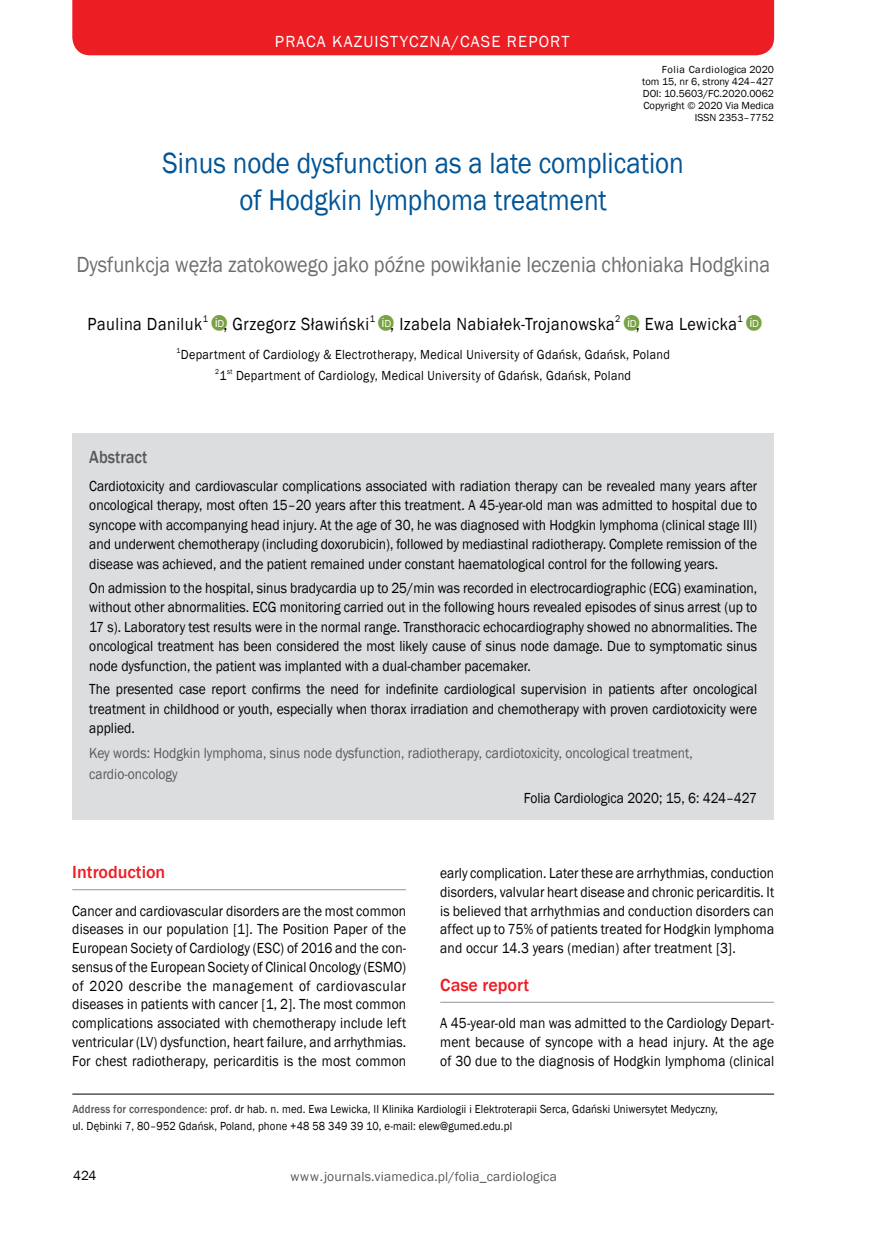
<style>
.page{position:relative;width:872px;height:1234px;background:#fff}
.page>*{position:absolute;margin:0;border:0;box-sizing:border-box;transform-origin:0 0}
.t1{font:36px "Franklin Gothic";color:#79a342}
.t2{font:30px/36.6px "Franklin Gothic";color:#005496;text-align:center;scale:.9 1}
.t3{font:22.5px "Franklin Gothic";color:#6d6e71;scale:.9 1}
.t4{font:18px "Franklin Gothic";letter-spacing:.03em;color:#000;scale:.9 1}
.t5{font:500 18px "Franklin Gothic";color:#ed1d24}
.t6{font:500 18px "Franklin Gothic";color:#58595b;scale:.9 1}
.t7{font:16.5px "Franklin Gothic";letter-spacing:.07em;color:#fff}
.t8{font:15px/18.8px "Franklin Gothic";color:#000;text-align:justify;scale:.9 1}
.t9{font:15px/20.5px "Franklin Gothic";color:#58595b;scale:.9 1}
.t10{font:13.5px "Franklin Gothic";letter-spacing:.025em;color:#000;scale:.9 1}
.t11{font:13.5px "Franklin Gothic";letter-spacing:.01em;color:#58595b}
.t12{font:13.5px "Franklin Gothic";letter-spacing:.025em;color:#000}
.t13{font:12px/16.5px "Franklin Gothic";letter-spacing:.01em;color:#000;scale:.9 1}
.t14{font:10.5px/12px "Franklin Gothic";color:#000;text-align:right}
.t15{font:9.9px "Franklin Gothic";color:#000;scale:.9 1}
.t16{font:7.35px "Franklin Gothic";color:#000;scale:.9 1}
.s1{font-size:36px;color:#79a342}
.s2{font-weight:500;color:#58595b}
</style>
<div class="page">
<div style="left:72px;top:0;width:702px;height:55px;background:#ed1d24"></div>
<hr style="left:72px;top:1093px;width:702px;height:1px;background:#000">
<div style="left:72px;top:433px;width:702px;height:386px;background:#dcddde"></div>
<hr style="left:72px;top:889px;width:334px;height:1px;background:#939598">
<hr style="left:440px;top:1001px;width:334px;height:1px;background:#939598">
<p class="t7" style="left:275px;top:31px;width:296px">PRACA KAZUISTYCZNA/CASE REPORT</p>
<p class="t14" style="left:642px;top:64px;width:133px">Folia Cardiologica 2020 tom 15, nr 6, strony 424–427<br>DOI: 10.5603/FC.2020.0062<br>Copyright © 2020 Via Medica<br>ISSN 2353–7752</p>
<h2 class="t2" style="left:163px;top:146px;width:581px">Sinus node dysfunction as a late complication of Hodgkin lymphoma treatment</h2>
<h3 class="t3" style="left:76px;top:250px;width:772px">Dysfunkcja węzła zatokowego jako późne powikłanie leczenia chłoniaka Hodgkina</h3>
<p class="t4" style="left:88px;top:312px;width:723px">Paulina Daniluk <span class="s1">●</span><sup>i</sup><sup>D</sup>, Grzegorz Sławiński <span class="s1">●</span><sup>i</sup><sup>D</sup>, Izabela Nabiałek-Trojanowska <span class="s1">●</span><sup>i</sup><sup>D</sup>, Ewa Lewicka</p>
<p class="t15" style="left:203px;top:312px;width:7px">1</p>
<p class="t15" style="left:370px;top:312px;width:7px">1</p>
<p class="t15" style="left:615px;top:312px;width:7px">2</p>
<p class="t15" style="left:737px;top:312px;width:7px">1</p>
<h1 class="t1" style="left:743px;top:298px;width:23px">●<sup>i</sup> <sup>D</sup></h1>
<p class="t16" style="left:177px;top:346px;width:6px">1</p>
<p class="t10" style="left:181px;top:346px;width:545px">Department of Cardiology &amp; Electrotherapy, Medical University of Gdańsk, Gdańsk, Poland</p>
<p class="t16" style="left:215px;top:367px;width:6px">2</p>
<p class="t10" style="left:219px;top:367px;width:9px">1</p>
<p class="t16" style="left:227px;top:367px;width:8px">st</p>
<p class="t10" style="left:236px;top:367px;width:440px">Department of Cardiology, Medical University of Gdańsk, Gdańsk, Poland</p>
<p class="t6" style="left:89px;top:445px;width:66px">Abstract</p>
<p class="t8" style="left:89px;top:476px;width:743px;line-height:19.5px">Cardiotoxicity and cardiovascular complications associated with radiation therapy can be revealed many years after oncological therapy, most often 15–20 years after this treatment. A 45-year-old man was admitted to hospital due to syncope with accompanying head injury. At the age of 30, he was diagnosed with Hodgkin lymphoma (clinical stage III) and underwent chemotherapy (including doxorubicin), followed by mediastinal radiotherapy. Complete remission of the disease was achieved, and the patient remained under constant haematological control for the following years.</p>
<p class="t8" style="left:89px;top:578px;width:743px;line-height:19.5px">On admission to the hospital, sinus bradycardia up to 25/min was recorded in electrocardiographic (ECG) examination, without other abnormalities. ECG monitoring carried out in the following hours revealed episodes of sinus arrest (up to 17 s). Laboratory test results were in the normal range. Transthoracic echocardiography showed no abnormalities. The oncological treatment has been considered the most likely cause of sinus node damage. Due to symptomatic sinus node dysfunction, the patient was implanted with a dual-chamber pacemaker.</p>
<p class="t8" style="left:89px;top:679px;width:743px;line-height:19.5px">The presented case report confirms the need for indefinite cardiological supervision in patients after oncological treatment in childhood or youth, especially when thorax irradiation and chemotherapy with proven cardiotoxicity were applied.</p>
<p class="t9" style="left:89px;top:743px;width:672px">Key words: Hodgkin lymphoma, sinus node dysfunction, radiotherapy, cardiotoxicity, oncological treatment, cardio-oncology</p>
<p class="t8" style="left:524px;top:788px;width:261px">Folia Cardiologica 2020; 15, 6: 424–427</p>
<p class="t5" style="left:72px;top:860px;width:95px">Introduction</p>
<p class="t8" style="left:72px;top:901px;width:372px">Cancer and cardiovascular disorders are the most common diseases in our population [1]. The Position Paper of the European Society of Cardiology (ESC) of 2016 and the con&shy;sensus of the European Society of Clinical Oncology (ESMO) of 2020 describe the management of cardiovascular diseases in patients with cancer [1, 2]. The most common complications associated with chemotherapy include left ventricular (LV) dysfunction, heart failure, and arrhythmias.<br>For chest radiotherapy, pericarditis is the most common</p>
<p class="t8" style="left:440px;top:863px;width:372px">early complication. Later these are arrhythmias, conduction disorders, valvular heart disease and chronic pericarditis. It is believed that arrhythmias and conduction disorders can affect up to 75% of patients treated for Hodgkin lymphoma and occur 14.3 years (median) after treatment [3].</p>
<p class="t5" style="left:440px;top:973px;width:91px">Case report</p>
<p class="t8" style="left:440px;top:1013px;width:372px">A 45-year-old man was admitted to the Cardiology Depart&shy;ment because of syncope with a head injury. At the age of 30 due to the diagnosis of Hodgkin lymphoma (clinical</p>
<p class="t13" style="left:72px;top:1100px;width:719px"><span class="s2">Address for correspondence:</span> prof. dr hab. n. med. Ewa Lewicka, II Klinika Kardiologii i Elektroterapii Serca, Gdański Uniwersytet Medyczny, ul. Dębinki 7, 80–952 Gdańsk, Poland, phone +48 58 349 39 10, e-mail: elew@gumed.edu.pl</p>
<p class="t12" style="left:73px;top:1166px;width:25px">424</p>
<p class="t11" style="left:290px;top:1167px;width:268px">www.journals.viamedica.pl/folia_cardiologica</p>
</div>
